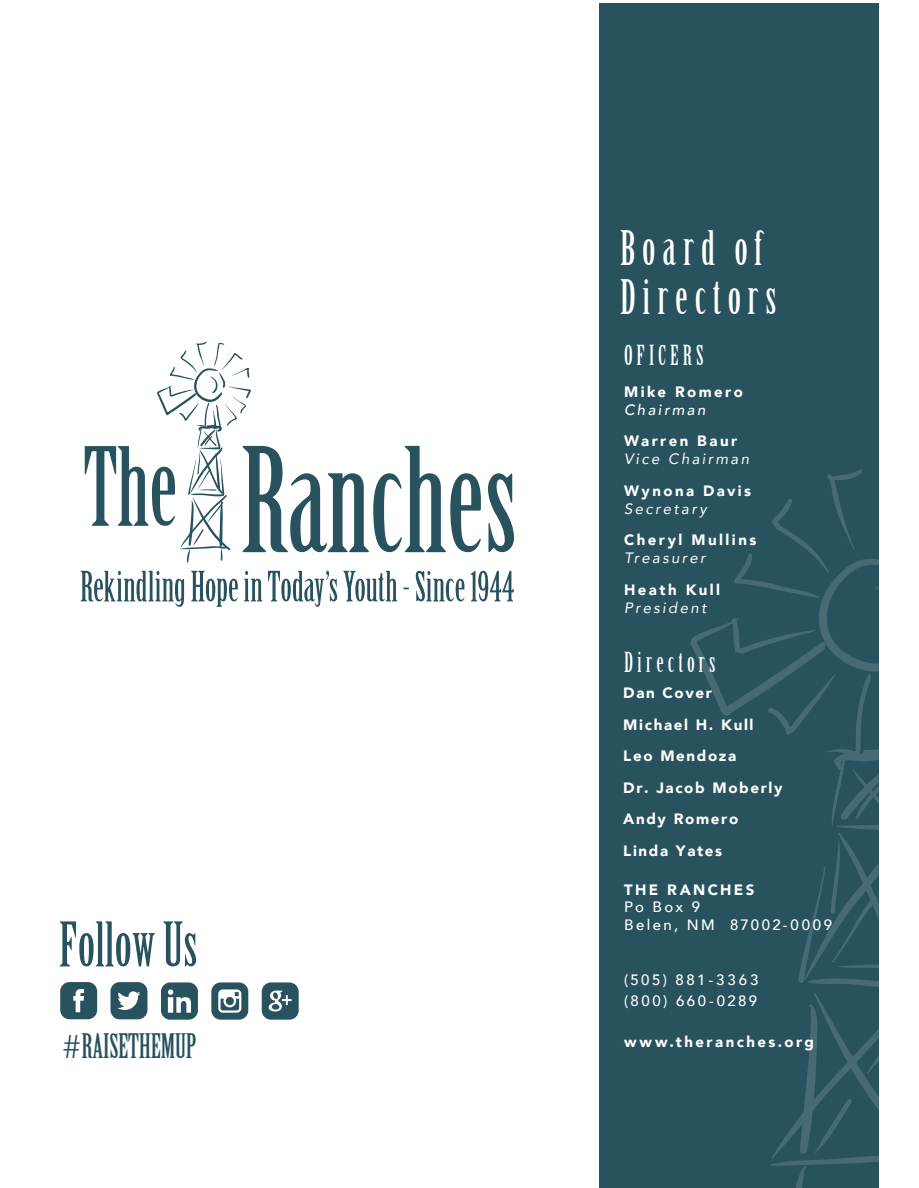
<style>
.page{position:relative;width:919px;height:1188px;background:#fff}
.page>*{position:absolute;margin:0;border:0;box-sizing:border-box;transform-origin:0 0}
.t1{font:60px "Birch Std";letter-spacing:.005em;color:#27525e}
.t2{font:46.5px/49.5px "Birch Std";letter-spacing:.145em;color:#fff}
.t3{font:33px "Birch Std";letter-spacing:-.005em;color:#27525e}
.t4{font:27px "Birch Std";letter-spacing:.155em;color:#fff}
.t5{font:900 15px "Avenir";letter-spacing:.15em;color:#fff}
.t6{font:900 15px/31.5px "Avenir";letter-spacing:.105em;color:#fff}
.t7{font:500 15px/18px "Avenir";letter-spacing:.165em;color:#fff}
.t8{font:italic 15px "Avenir";letter-spacing:.155em;color:#fff}
.t9{font:italic 500 15px "Avenir";letter-spacing:.155em;color:#fff}
</style>
<div class="page">
<svg style="left:110px;top:982px;width:37px;height:37px"></svg>
<svg style="left:60px;top:982px;width:37px;height:37px"></svg>
<svg style="left:161px;top:982px;width:37px;height:38px"></svg>
<svg style="left:262px;top:982px;width:36px;height:38px"></svg>
<svg style="left:211px;top:982px;width:37px;height:38px"></svg>
<svg style="left:80px;top:571px;width:433px;height:36px"></svg>
<svg style="left:488px;top:473px;width:26px;height:79px"></svg>
<svg style="left:85px;top:342px;width:396px;height:221px"></svg>
<div style="left:599px;top:4px;width:279px;height:1184px;background:#27525e"></div>
<svg style="left:690px;top:469px;width:188px;height:719px"></svg>
<h1 class="t1" style="left:59px;top:911px;width:140px">Follow Us</h1>
<h3 class="t3" style="left:62px;top:1027px;width:136px">#RAISETHEMUP</h3>
<h2 class="t2" style="left:620px;top:224px;width:158px">Board of<br>Directors</h2>
<h3 class="t4" style="left:624px;top:340px;width:81px">OFICERS</h3>
<p class="t5" style="left:624px;top:379px;width:120px">Mike Romero</p>
<p class="t9" style="left:624px;top:401px;width:83px">Chairman</p>
<p class="t5" style="left:624px;top:428px;width:115px">Warren Baur</p>
<p class="t8" style="left:624px;top:450px;width:126px">Vice Chairman</p>
<p class="t5" style="left:624px;top:478px;width:128px">Wynona Davis</p>
<p class="t8" style="left:624px;top:499px;width:84px">Secretary</p>
<p class="t5" style="left:624px;top:527px;width:134px">Cheryl Mullins</p>
<p class="t8" style="left:624px;top:549px;width:83px">Treasurer</p>
<p class="t5" style="left:624px;top:577px;width:97px">Heath Kull</p>
<p class="t8" style="left:624px;top:598px;width:84px">President</p>
<h3 class="t4" style="left:624px;top:647px;width:93px">Directors</h3>
<p class="t6" style="left:623px;top:677px;width:161px">Dan Cover<br>Michael H. Kull<br>Leo Mendoza<br>Dr. Jacob Moberly<br>Andy Romero<br>Linda Yates</p>
<p class="t5" style="left:624px;top:877px;width:132px">THE RANCHES</p>
<p class="t7" style="left:624px;top:897px;width:209px">Po Box 9<br>Belen, NM 87002-0009</p>
<p class="t7" style="left:624px;top:969px;width:136px;line-height:21px">(505) 881-3363 (800) 660-0289</p>
<p class="t5" style="left:624px;top:1029px;width:191px">www.theranches.org</p>
</div>
